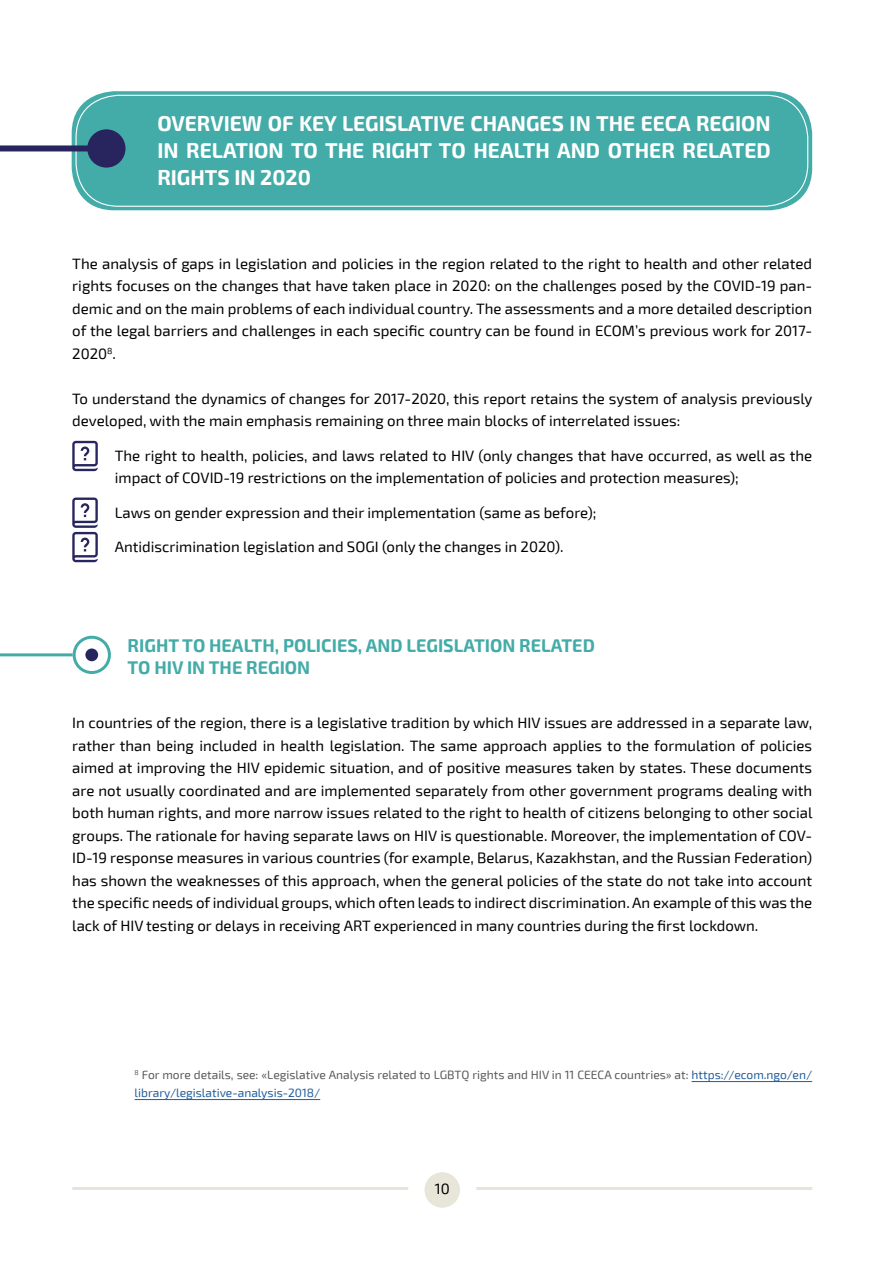
<style>
.page{position:relative;width:893px;height:1263px;background:#fff}
.page>*{position:absolute;margin:0;border:0;box-sizing:border-box;transform-origin:0 0}
.t1{font:700 21px/27px "Exo 2";color:#fff;text-align:justify}
.t2{font:700 18px/22.5px "Exo 2";color:#43aca8}
.t3{font:15px/22.5px "Exo 2";color:#000;text-align:justify}
.t4{font:12px/18px "Exo 2";color:#58595b}
.s1{color:#215e9e}
</style>
<div class="page">
<div style="left:72px;top:91px;width:740px;height:119px;background:#43aca8;border-radius:43px"></div>
<div style="left:76px;top:95px;width:732px;height:112px;border:1px solid #fff;border-radius:43px"></div>
<hr style="left:692px;top:1081px;width:120px;height:1px;background:#215e9e">
<hr style="left:135px;top:1099px;width:185px;height:1px;background:#215e9e">
<div style="left:0;top:145px;width:106px;height:6px;background:#28255e"></div>
<div style="left:87px;top:129px;width:39px;height:39px;background:#28255e;border-radius:50%"></div>
<div style="left:85px;top:648px;width:13px;height:13px;background:#28255e;border-radius:50%"></div>
<div style="left:73px;top:636px;width:38px;height:38px;border:3px solid #43aca8;border-radius:50%"></div>
<hr style="left:0;top:653px;width:73px;height:3px;background:#43aca8">
<svg style="left:72px;top:441px;width:26px;height:30px"></svg>
<svg style="left:72px;top:497px;width:26px;height:65px"></svg>
<div style="left:424px;top:1172px;width:36px;height:36px;background:#e8e5d9;border-radius:50%"></div>
<hr style="left:72px;top:1187px;width:336px;height:3px;background:#e8e4d9">
<hr style="left:476px;top:1187px;width:336px;height:3px;background:#e8e4d9">
<h1 class="t1" style="left:157px;top:110px;width:615px">OVERVIEW OF KEY LEGISLATIVE CHANGES IN THE EECA REGION IN RELATION TO THE RIGHT TO HEALTH AND OTHER RELATED RIGHTS IN 2020</h1>
<p class="t3" style="left:72px;top:253px;width:741px">The analysis of gaps in legislation and policies in the region related to the right to health and other related rights focuses on the changes that have taken place in 2020: on the challenges posed by the COVID-19 pan&shy;demic and on the main problems of each individual country. The assessments and a more detailed description of the legal barriers and challenges in each specific country can be found in ECOM’s previous work for 2017- 2020<sup>8</sup>.</p>
<p class="t3" style="left:72px;top:388px;width:742px">To understand the dynamics of changes for 2017-2020, this report retains the system of analysis previously developed, with the main emphasis remaining on three main blocks of interrelated issues:</p>
<p class="t3" style="left:115px;top:445px;width:699px">The right to health, policies, and laws related to HIV (only changes that have occurred, as well as the impact of COVID-19 restrictions on the implementation of policies and protection measures);</p>
<p class="t3" style="left:115px;top:502px;width:483px">Laws on gender expression and their implementation (same as before);</p>
<p class="t3" style="left:115px;top:536px;width:450px">Antidiscrimination legislation and SOGI (only the changes in 2020).</p>
<p class="t2" style="left:128px;top:634px;width:469px">RIGHT TO HEALTH, POLICIES, AND LEGISLATION RELATED<br>TO HIV IN THE REGION</p>
<p class="t3" style="left:72px;top:712px;width:742px">In countries of the region, there is a legislative tradition by which HIV issues are addressed in a separate law, rather than being included in health legislation. The same approach applies to the formulation of policies aimed at improving the HIV epidemic situation, and of positive measures taken by states. These documents are not usually coordinated and are implemented separately from other government programs dealing with both human rights, and more narrow issues related to the right to health of citizens belonging to other social groups. The rationale for having separate laws on HIV is questionable. Moreover, the implementation of COV-ID-19 response measures in various countries (for example, Belarus, Kazakhstan, and the Russian Federation) has shown the weaknesses of this approach, when the general policies of the state do not take into account the specific needs of individual groups, which often leads to indirect discrimination. An example of this was the lack of HIV testing or delays in receiving ART experienced in many countries during the first lockdown.</p>
<p class="t4" style="left:135px;top:1065px;width:679px"><sup>8</sup> For more details, see: «Legislative Analysis related to LGBTQ rights and HIV in 11 CEECA countries» at: <span class="s1">https://ecom.ngo/en/ library/legislative-analysis-2018/</span></p>
<p class="t3" style="left:435px;top:1178px;width:17px">10</p>
</div>
